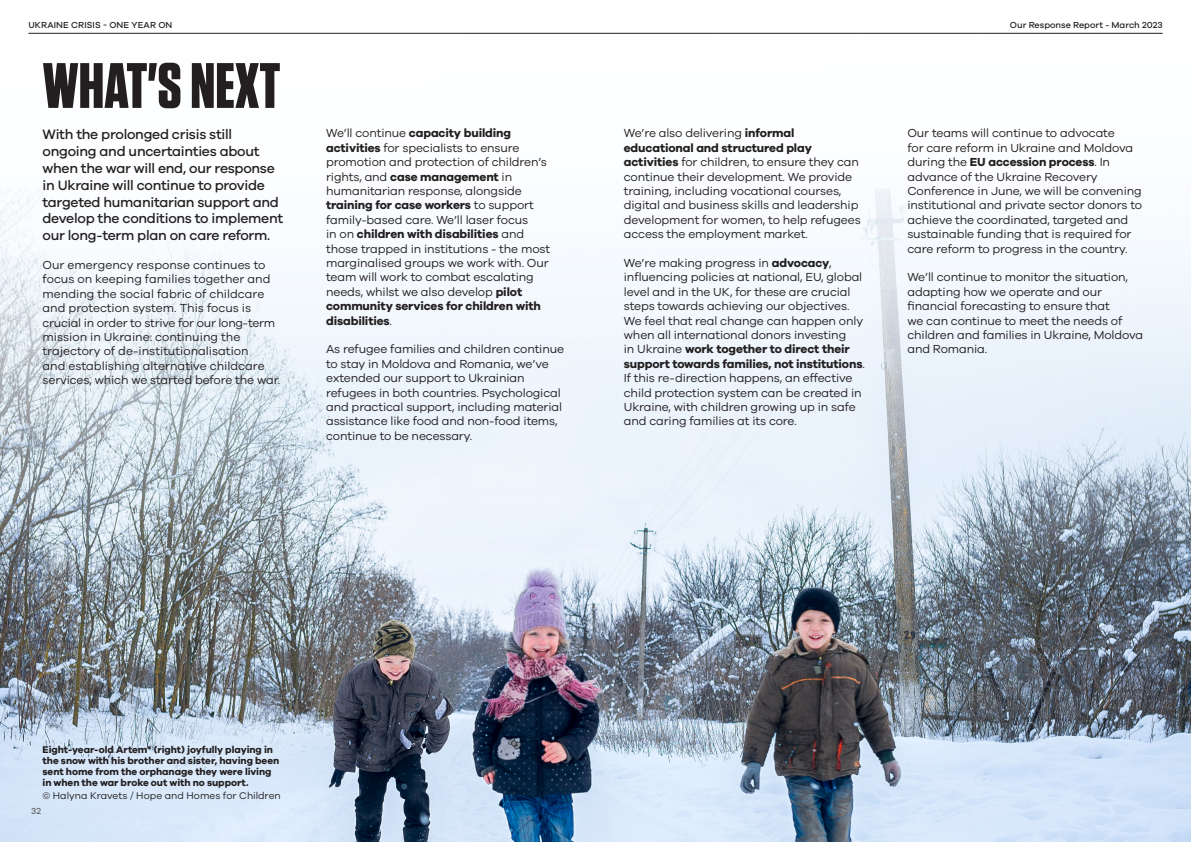
<style>
.page{position:relative;width:1191px;height:842px;background:#fff}
.page>*{position:absolute;margin:0;border:0;box-sizing:border-box;transform-origin:0 0}
.Heading_1{font:700 64px "Tungsten";color:#231f20}
.Introduction{font:500 14px/16.8px "Galano Grotesque";letter-spacing:-.02em;color:#231f20}
.Body_Text{font:12px/14.4px "Galano Grotesque";letter-spacing:-.01em;color:#231f20}
.t1{font:700 10px/11px "Galano Grotesque";letter-spacing:-.005em;color:#231f20}
.Photo_Credit{font:10px "Galano Grotesque";color:#231f20}
.t2{font:500 9px "Galano Grotesque";color:#231f20}
.t3{font:500 9px "Galano Grotesque";color:#636363}
.s1{font-weight:700}
</style>
<div class="page">
<img style="left:0;top:32px;width:1191px;height:810px">
<hr style="left:28px;top:33px;width:1134px;height:1px;background:#231f20">
<p class="t2" style="left:28px;top:20px;width:146px">UKRAINE CRISIS - ONE YEAR ON</p>
<p class="Heading_1" style="left:43px;top:51px;width:239px">WHAT'S NEXT</p>
<p class="Introduction" style="left:43px;top:126px;width:242px">With the prolonged crisis still ongoing and uncertainties about when the war will end, our response in Ukraine will continue to provide targeted humanitarian support and develop the conditions to implement our long-term plan on care reform.</p>
<p class="Body_Text" style="left:43px;top:257px;width:239px">Our emergency response continues to focus on keeping families together and mending the social fabric of childcare and protection system. This focus is crucial in order to strive for our long‑term mission in Ukraine: continuing the trajectory of de-institutionalisation<br>and establishing alternative childcare services, which we started before the war.</p>
<p class="Body_Text" style="left:326px;top:126px;width:226px">We’ll continue <span class="s1">capacity building activities</span> for specialists to ensure promotion and protection of children’s rights, and <span class="s1">case management</span> in humanitarian response, alongside <span class="s1">training for case workers</span> to support family-based care. We’ll laser focus<br>in on <span class="s1">children with disabilities</span> and those trapped in institutions - the most marginalised groups we work with. Our team will work to combat escalating needs, whilst we also develop <span class="s1">pilot community services for children with disabilities</span>.</p>
<p class="Body_Text" style="left:326px;top:342px;width:239px">As refugee families and children continue to stay in Moldova and Romania, we’ve extended our support to Ukrainian refugees in both countries. Psychological and practical support, including material assistance like food and non-food items, continue to be necessary.</p>
<p class="Body_Text" style="left:624px;top:126px;width:238px">We’re also delivering <span class="s1">informal educational and structured play activities</span> for children, to ensure they can continue their development. We provide training, including vocational courses, digital and business skills and leadership development for women, to help refugees access the employment market.</p>
<p class="Body_Text" style="left:624px;top:255px;width:242px">We’re making progress in <span class="s1">advocacy</span>, influencing policies at national, EU, global level and in the UK, for these are crucial steps towards achieving our objectives.<br>We feel that real change can happen only when all international donors investing<br>in Ukraine <span class="s1">work together to direct their support towards families, not institutions</span>.<br>If this re-direction happens, an effective child protection system can be created in Ukraine, with children growing up in safe and caring families at its core.</p>
<p class="t2" style="left:1010px;top:20px;width:154px">Our Response Report - March 2023</p>
<p class="Body_Text" style="left:907px;top:126px;width:236px">Our teams will continue to advocate<br>for care reform in Ukraine and Moldova during the <span class="s1">EU accession process</span>. In advance of the Ukraine Recovery Conference in June, we will be convening institutional and private sector donors to achieve the coordinated, targeted and sustainable funding that is required for care reform to progress in the country.</p>
<p class="Body_Text" style="left:907px;top:270px;width:237px">We’ll continue to monitor the situation, adapting how we operate and our financial forecasting to ensure that<br>we can continue to meet the needs of children and families in Ukraine, Moldova and Romania.</p>
<p class="t1" style="left:43px;top:743px;width:238px">Eight-year-old Artem* (right) joyfully playing in the snow with his brother and sister, having been sent home from the orphanage they were living in when the war broke out with no support.</p>
<p class="Photo_Credit" style="left:43px;top:790px;width:240px">© Halyna Kravets / Hope and Homes for Children</p>
<p class="t3" style="left:31px;top:805px;width:11px">32</p>
</div>
